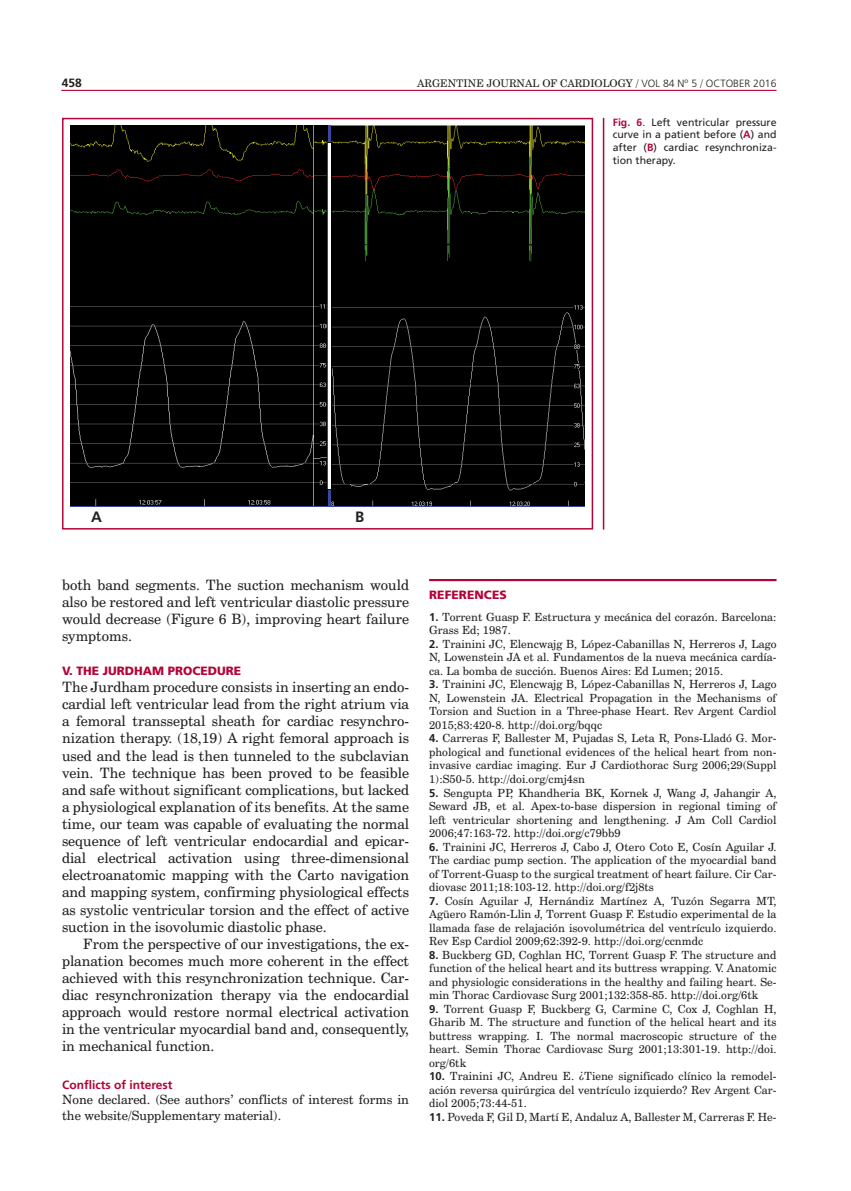
<style>
.page{position:relative;width:851px;height:1191px;background:#fff}
.page>*{position:absolute;margin:0;border:0;box-sizing:border-box;transform-origin:0 0}
.t1{font:700 15px "Frutiger LT Std";color:#231f20}
.t2{font:14.25px/17.1px "Century Schoolbook BT";color:#231f20;text-align:justify}
.t3{font:12.75px/15.3px "Century Schoolbook BT";color:#231f20}
.t4{font:12px "Frutiger Black B";color:#b30437}
.t5{font:700 12px "Frutiger LT Std";color:#b30437}
.t6{font:700 12px "Frutiger LT Std";color:#231f20}
.t7{font:11.25px/13.5px "Century Schoolbook BT";letter-spacing:.005em;color:#231f20;text-align:justify}
.t8{font:10.5px/12.6px "Frutiger LT Std";color:#231f20;text-align:justify}
.t9{font:10.5px "Century Schoolbook BT";color:#231f20}
.t10{font:300 10.5px "Frutiger LT Std";color:#231f20}
.s1{font-family:"Frutiger LT Std";font-weight:300}
.s2{font-weight:700;color:#b30437}
.s3{color:#b30437}
.s4{font-family:"Frutiger LT Std";font-weight:700}
</style>
<div class="page">
<hr style="left:61px;top:90px;width:715px;height:1px;background:#b30437">
<hr style="left:429px;top:579px;width:347px;height:2px;background:#b30437">
<hr style="left:602px;top:118px;width:2px;height:411px;background:#b30437">
<div style="left:62px;top:118px;width:531px;height:411px;border:2px solid #b30437"></div>
<img style="left:331px;top:125px;width:253px;height:380px">
<div style="left:70px;top:125px;width:257px;height:380px;background:#000"></div>
<div style="left:327px;top:142px;width:5px;height:348px;border:1px solid #000"></div>
<p class="t6" style="left:62px;top:75px;width:22px">458</p>
<p class="t9" style="left:417px;top:77px;width:297px">ARGENTINE JOURNAL OF CARDIOLOGY / <span class="s1">VOL 84 Nº 5</span> / <span class="s1">OCTO</span></p>
<p class="t10" style="left:733px;top:77px;width:45px">BER 2016</p>
<p class="t8" style="left:612px;top:116px;width:165px"><span class="s2">Fig. 6</span><span class="s3">.</span> Left ventricular pressure curve in a patient before (<span class="s2">A</span>) and after (<span class="s2">B</span>) cardiac resynchroniza&shy;tion therapy.</p>
<h1 class="t1" style="left:91px;top:508px;width:12px">A</h1>
<h1 class="t1" style="left:355px;top:508px;width:11px">B</h1>
<p class="t2" style="left:62px;top:576px;width:348px">both band segments. The suction mechanism would also be restored and left ventricular diastolic pressure would decrease (Figure 6 B), improving heart failure symptoms.</p>
<p class="t4" style="left:62px;top:663px;width:181px">V. THE JURDHAM PROCEDURE</p>
<p class="t2" style="left:62px;top:678px;width:348px">The Jurdham procedure consists in inserting an endo&shy;cardial left ventricular lead from the right atrium via a femoral transseptal sheath for cardiac resynchro&shy;nization therapy. (18,19) A right femoral approach is used and the lead is then tunneled to the subclavian vein. The technique has been proved to be feasible and safe without significant complications, but lacked a physiological explanation of its benefits. At the same time, our team was capable of evaluating the normal sequence of left ventricular endocardial and epicar&shy;dial electrical activation using three-dimensional electroanatomic mapping with the Carto navigation and mapping system, confirming physiological effects as systolic ventricular torsion and the effect of active suction in the isovolumic diastolic phase.</p>
<p class="t2" style="left:62px;top:935px;width:348px;text-indent:21px">From the perspective of our investigations, the ex&shy;planation becomes much more coherent in the effect achieved with this resynchronization technique. Car&shy;diac resynchronization therapy via the endocardial approach would restore normal electrical activation in the ventricular myocardial band and, consequently, in mechanical function.</p>
<p class="t5" style="left:62px;top:1077px;width:112px">Conflicts of interest</p>
<p class="t3" style="left:62px;top:1091px;width:348px">None declared. (See authors’ conflicts of interest forms in the website/Supplementary material).</p>
<p class="t4" style="left:429px;top:587px;width:79px">REFERENCES</p>
<p class="t7" style="left:429px;top:610px;width:349px"><span class="s4">1.</span> Torrent Guasp F. Estructura y mecánica del corazón. Barcelona:<br>Grass Ed; 1987.</p>
<p class="t7" style="left:429px;top:637px;width:349px"><span class="s4">2.</span> Trainini JC, Elencwajg B, López-Cabanillas N, Herreros J, Lago N, Lowenstein JA et al. Fundamentos de la nueva mecánica cardía&shy;ca. La bomba de succión. Buenos Aires: Ed Lumen; 2015.</p>
<p class="t7" style="left:429px;top:677px;width:349px"><span class="s4">3.</span> Trainini JC, Elencwajg B, López-Cabanillas N, Herreros J, Lago N, Lowenstein JA. Electrical Propagation in the Mechanisms of Torsion and Suction in a Three-phase Heart. Rev Argent Cardiol 2015;83:420-8. http://doi.org/bqqc</p>
<p class="t7" style="left:429px;top:731px;width:349px"><span class="s4">4.</span> Carreras F, Ballester M, Pujadas S, Leta R, Pons-Lladó G. Mor&shy;phological and functional evidences of the helical heart from non&shy;invasive cardiac imaging. Eur J Cardiothorac Surg 2006;29(Suppl 1):S50-5. http://doi.org/cmj4sn</p>
<p class="t7" style="left:429px;top:785px;width:349px"><span class="s4">5.</span> Sengupta PP, Khandheria BK, Kornek J, Wang J, Jahangir A, Seward JB, et al. Apex-to-base dispersion in regional timing of left ventricular shortening and lengthening. J Am Coll Cardiol 2006;47:163-72. http://doi.org/c79bb9</p>
<p class="t7" style="left:429px;top:839px;width:349px"><span class="s4">6.</span> Trainini JC, Herreros J, Cabo J, Otero Coto E, Cosín Aguilar J.<br>The cardiac pump section. The application of the myocardial band of Torrent-Guasp to the surgical treatment of heart failure. Cir Car&shy;diovasc 2011;18:103-12. http://doi.org/f2j8ts</p>
<p class="t7" style="left:429px;top:893px;width:349px"><span class="s4">7.</span> Cosín Aguilar J, Hernándiz Martínez A, Tuzón Segarra MT, Agüero Ramón-Llin J, Torrent Guasp F. Estudio experimental de la llamada fase de relajación isovolumétrica del ventrículo izquierdo.<br>Rev Esp Cardiol 2009;62:392-9. http://doi.org/ccnmdc</p>
<p class="t7" style="left:429px;top:947px;width:349px"><span class="s4">8.</span> Buckberg GD, Coghlan HC, Torrent Guasp F. The structure and function of the helical heart and its buttress wrapping. V. Anatomic and physiologic considerations in the healthy and failing heart. Se&shy;min Thorac Cardiovasc Surg 2001;132:358-85. http://doi.org/6tk</p>
<p class="t7" style="left:429px;top:1001px;width:349px"><span class="s4">9.</span> Torrent Guasp F, Buckberg G, Carmine C, Cox J, Coghlan H, Gharib M. The structure and function of the helical heart and its buttress wrapping. I. The normal macroscopic structure of the heart. Semin Thorac Cardiovasc Surg 2001;13:301-19. http://doi. org/6tk</p>
<p class="t7" style="left:429px;top:1069px;width:349px"><span class="s4">10.</span> Trainini JC, Andreu E. ¿Tiene significado clínico la remodel&shy;ación reversa quirúrgica del ventrículo izquierdo? Rev Argent Car&shy;diol 2005;73:44-51.</p>
<p class="t7" style="left:429px;top:1109px;width:349px"><span class="s4">11.</span> Poveda F, Gil D, Martí E, Andaluz A, Ballester M, Carreras F. He-</p>
</div>
